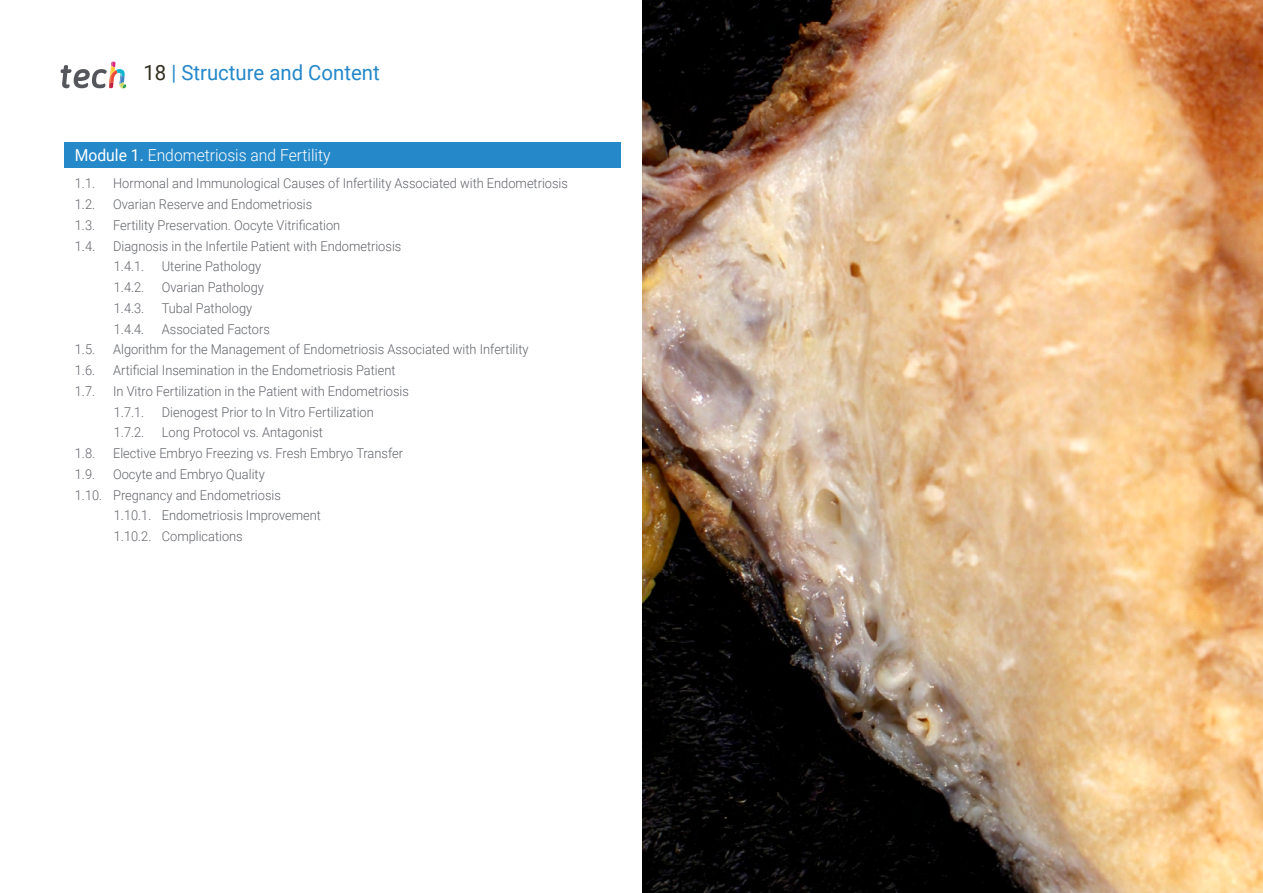
<style>
.page{position:relative;width:1263px;height:893px;background:#fff}
.page>*{position:absolute;margin:0;border:0;box-sizing:border-box;transform-origin:0 0}
.t1{font:21px "Roboto";color:#2488c9}
.t2{font:300 16.5px "Roboto";color:#fff;scale:.95 1}
.t3{font:300 13.5px/20.7px "Roboto";color:#61646a;scale:.95 1}
.s1{color:#312e20}
.s2{font-weight:400}
</style>
<div class="page">
<img style="left:642px;top:0;width:621px;height:893px">
<svg style="left:61px;top:62px;width:65px;height:27px"></svg>
<div style="left:64px;top:142px;width:557px;height:25px;background:#2488c9"></div>
<h1 class="t1" style="left:144px;top:57px;width:238px"><span class="s1">18</span> | Structure and Content</h1>
<p class="t2" style="left:75px;top:144px;width:271px"><span class="s2">Module 1.</span> Endometriosis and Fertility</p>
<p class="t3" style="left:75px;top:173px;width:23px">1.1.</p>
<p class="t3" style="left:113px;top:173px;width:480px">Hormonal and Immunological Causes of Infertility Associated with Endometriosis</p>
<p class="t3" style="left:75px;top:193px;width:23px">1.2.</p>
<p class="t3" style="left:113px;top:193px;width:211px">Ovarian Reserve and Endometriosis</p>
<p class="t3" style="left:75px;top:214px;width:23px">1.3.</p>
<p class="t3" style="left:113px;top:214px;width:241px">Fertility Preservation. Oocyte Vitrification</p>
<p class="t3" style="left:75px;top:235px;width:23px">1.4.</p>
<p class="t3" style="left:113px;top:235px;width:305px">Diagnosis in the Infertile Patient with Endometriosis<br>1.4.1.</p>
<p class="t3" style="left:162px;top:256px;width:106px">Uterine Pathology</p>
<p class="t3" style="left:114px;top:276px;width:34px">1.4.2.</p>
<p class="t3" style="left:162px;top:276px;width:109px">Ovarian Pathology</p>
<p class="t3" style="left:114px;top:297px;width:34px">1.4.3.</p>
<p class="t3" style="left:162px;top:297px;width:97px">Tubal Pathology</p>
<p class="t3" style="left:114px;top:318px;width:34px">1.4.4.</p>
<p class="t3" style="left:162px;top:318px;width:115px">Associated Factors</p>
<p class="t3" style="left:75px;top:339px;width:23px">1.5.</p>
<p class="t3" style="left:113px;top:339px;width:439px">Algorithm for the Management of Endometriosis Associated with Infertility</p>
<p class="t3" style="left:75px;top:359px;width:23px">1.6.</p>
<p class="t3" style="left:113px;top:359px;width:299px">Artificial Insemination in the Endometriosis Patient</p>
<p class="t3" style="left:75px;top:380px;width:23px">1.7.</p>
<p class="t3" style="left:113px;top:380px;width:313px">In Vitro Fertilization in the Patient with Endometriosis<br>1.7.1.</p>
<p class="t3" style="left:162px;top:401px;width:225px">Dienogest Prior to In Vitro Fertilization</p>
<p class="t3" style="left:114px;top:422px;width:34px">1.7.2.</p>
<p class="t3" style="left:162px;top:422px;width:171px">Long Protocol vs. Antagonist</p>
<p class="t3" style="left:75px;top:442px;width:23px">1.8.</p>
<p class="t3" style="left:113px;top:442px;width:307px">Elective Embryo Freezing vs. Fresh Embryo Transfer</p>
<p class="t3" style="left:75px;top:463px;width:23px">1.9.</p>
<p class="t3" style="left:113px;top:463px;width:161px">Oocyte and Embryo Quality</p>
<p class="t3" style="left:75px;top:484px;width:218px">1.10. Pregnancy and Endometriosis</p>
<p class="t3" style="left:114px;top:505px;width:220px">1.10.1. Endometriosis Improvement</p>
<p class="t3" style="left:114px;top:525px;width:137px">1.10.2. Complications</p>
</div>
